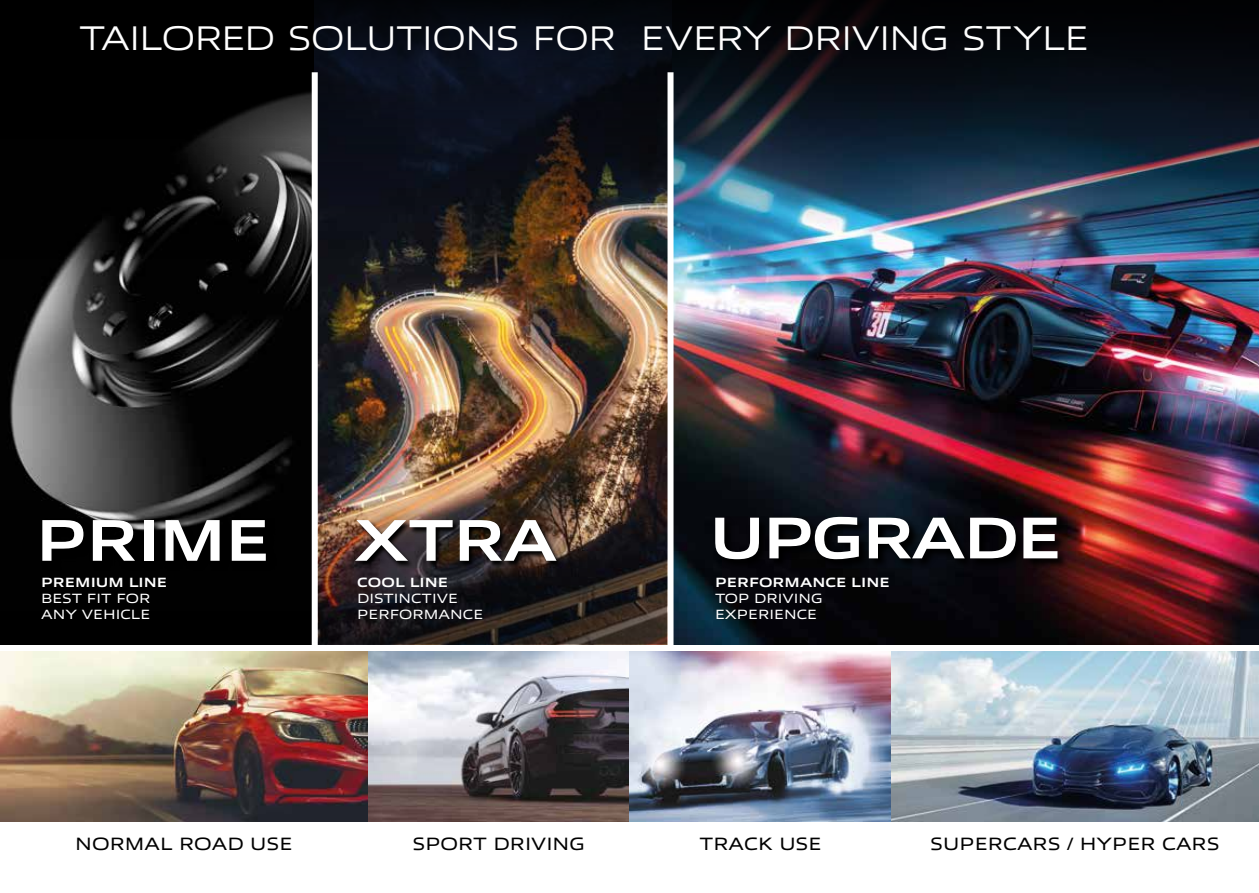
<style>
.page{position:relative;width:1259px;height:893px;background:#fff}
.page>*{position:absolute;margin:0;border:0;box-sizing:border-box;transform-origin:0 0}
.t1{font:700 59.4px "Allumi Pro Extended";letter-spacing:-.04em;color:#fff}
.t2{font:300 34.5px "Allumi Pro Extended";letter-spacing:-.025em;color:#fff}
.t3{font:18px "Allumi Pro Extended";color:#000}
.t4{font:13.5px/16.2px "Allumi Pro Extended";color:#fff}
.t5{font:700 13.5px "Allumi Pro Extended";color:#fff}
</style>
<div class="page">
<img style="left:0;top:259px;width:312px;height:220px">
<svg style="left:0;top:479px;width:312px;height:165px;background:#0e0e0e"></svg>
<img style="left:318px;top:259px;width:349px;height:220px">
<img style="left:673px;top:259px;width:586px;height:385px">
<img style="left:0;top:0;width:1259px;height:259px">
<img style="left:0;top:651px;width:891px;height:171px">
<img style="left:629px;top:651px;width:262px;height:170px">
<img style="left:891px;top:651px;width:368px;height:171px">
<div style="left:41px;top:519px;width:235px;height:52px;background:#000"></div>
<svg style="left:714px;top:515px;width:354px;height:55px;background:#06060a"></svg>
<img style="left:318px;top:479px;width:349px;height:165px">
<svg style="left:355px;top:519px;width:208px;height:49px;background:#2e231e"></svg>
<div style="left:312px;top:72px;width:6px;height:576px;background:#fff"></div>
<div style="left:667px;top:72px;width:6px;height:576px;background:#fff"></div>
<h2 class="t2" style="left:79px;top:13px;width:1011px">TAILORED SOLUTIONS FOR EVERY DRIVING STYLE</h2>
<h1 class="t1" style="left:36px;top:497px;width:236px">PRIME</h1>
<p class="t5" style="left:41px;top:572px;width:128px">PREMIUM LINE</p>
<p class="t4" style="left:41px;top:589px;width:111px">BEST FIT FOR<br>ANY VEHICLE</p>
<h1 class="t1" style="left:354px;top:497px;width:205px">XTRA</h1>
<p class="t5" style="left:357px;top:572px;width:93px">COOL LINE</p>
<p class="t4" style="left:357px;top:589px;width:128px">DISTINCTIVE<br>PERFORMANCE</p>
<h1 class="t1" style="left:709px;top:494px;width:354px">UPGRADE</h1>
<p class="t5" style="left:715px;top:572px;width:176px">PERFORMANCE LINE</p>
<p class="t4" style="left:715px;top:589px;width:109px">TOP DRIVING<br>EXPERIENCE</p>
<h3 class="t3" style="left:75px;top:831px;width:219px">NORMAL ROAD USE</h3>
<h3 class="t3" style="left:412px;top:831px;width:174px">SPORT DRIVING</h3>
<h3 class="t3" style="left:699px;top:831px;width:124px">TRACK USE</h3>
<h3 class="t3" style="left:930px;top:831px;width:291px">SUPERCARS / HYPER CARS</h3>
</div>
